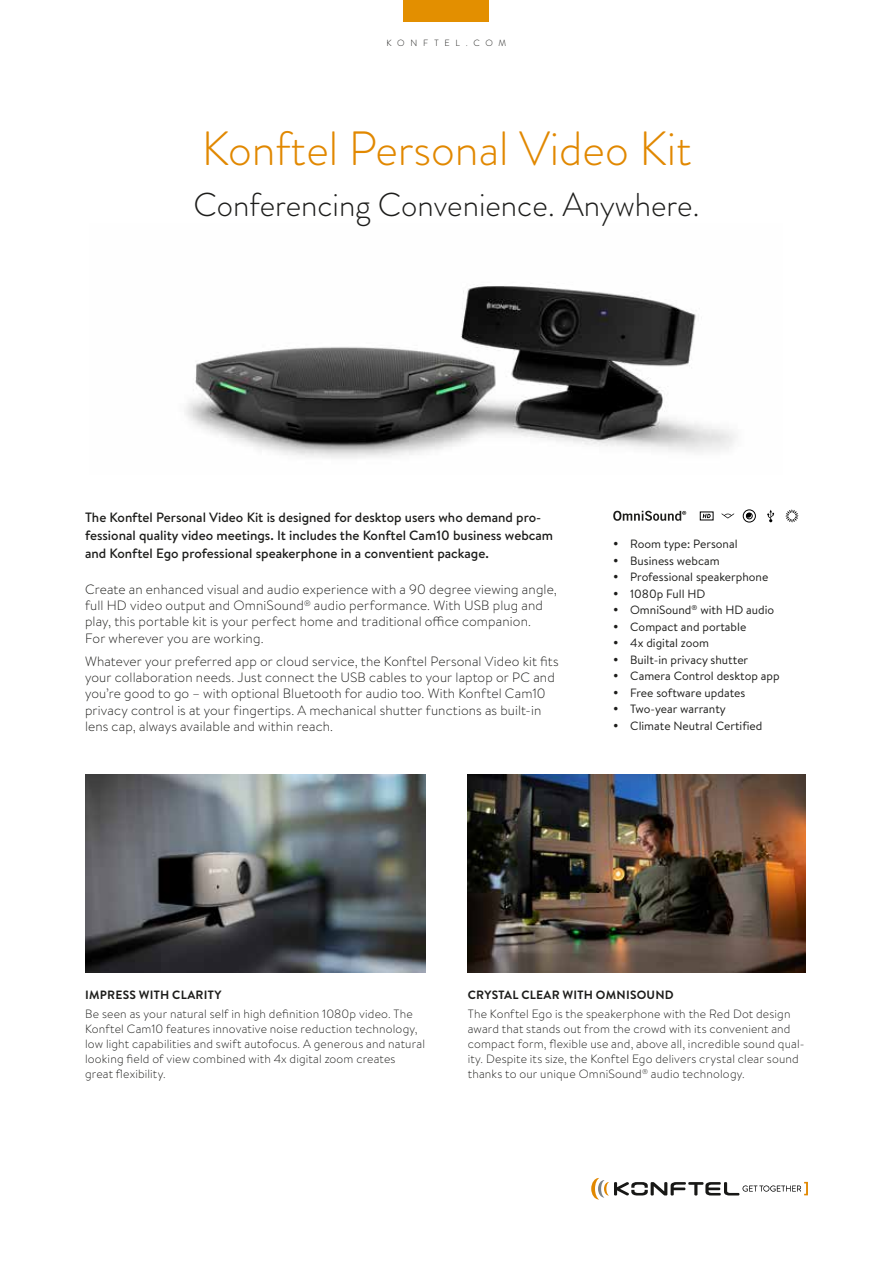
<style>
.page{position:relative;width:893px;height:1263px;background:#fff}
.page>*{position:absolute;margin:0;border:0;box-sizing:border-box;transform-origin:0 0}
.t1{font:300 48px "Brandon Grotesque";color:#e18800}
.t2{font:300 33px "Brandon Grotesque";color:#1d1d1b}
.t3{font:300 13.5px/16.2px "Brandon Text";letter-spacing:.01em;color:#1d1d1b}
.t4{font:500 13.5px/18px "Brandon Text";color:#1d1d1b}
.t5{font:300 12px/15px "Brandon Text";letter-spacing:.015em;color:#1d1d1b}
.t6{font:12px/16.5px "Brandon Text";color:#1d1d1b}
.t7{font:700 12px "Brandon Grotesque";letter-spacing:.02em;color:#1d1d1b}
.t8{font:300 9px "Brandon Grotesque";letter-spacing:.64em;color:#1d1d1b}
</style>
<div class="page">
<svg style="left:591px;top:1178px;width:217px;height:21px"></svg>
<div style="left:404px;top:0;width:85px;height:21px;background:#e38f00"></div>
<img style="left:185px;top:286px;width:551px;height:172px">
<svg style="left:613px;top:511px;width:73px;height:10px"></svg>
<div style="left:743px;top:510px;width:13px;height:12px;border:1px solid #000;border-radius:50%"></div>
<svg style="left:746px;top:513px;width:6px;height:6px"></svg>
<svg style="left:703px;top:514px;width:8px;height:4px"></svg>
<svg style="left:721px;top:513px;width:13px;height:5px"></svg>
<svg style="left:786px;top:510px;width:12px;height:12px"></svg>
<svg style="left:767px;top:510px;width:7px;height:12px"></svg>
<img style="left:468px;top:774px;width:338px;height:198px">
<img style="left:85px;top:774px;width:340px;height:198px">
<p class="t8" style="left:387px;top:36px;width:121px">KONFTEL.COM</p>
<h1 class="t1" style="left:202px;top:116px;width:492px">Konftel Personal Video Kit</h1>
<h2 class="t2" style="left:193px;top:183px;width:508px">Conferencing Convenience. Anywhere.</h2>
<p class="t4" style="left:85px;top:508px;width:470px">The Konftel Personal Video Kit is designed for desktop users who demand pro&shy;fessional quality video meetings. It includes the Konftel Cam10 business webcam and Konftel Ego professional speakerphone in a conventient package.</p>
<p class="t3" style="left:85px;top:581px;width:473px">Create an enhanced visual and audio experience with a 90 degree viewing angle, full HD video output and OmniSound<sup>®</sup> audio performance. With USB plug and play, this portable kit is your perfect home and traditional office companion.<br>For wherever you are working.</p>
<p class="t3" style="left:85px;top:653px;width:475px">Whatever your preferred app or cloud service, the Konftel Personal Video kit fits your collaboration needs. Just connect the USB cables to your laptop or PC and you’re good to go – with optional Bluetooth for audio too. With Konftel Cam10 privacy control is at your fingertips. A mechanical shutter functions as built-in lens cap, always available and within reach.</p>
<p class="t6" style="left:630px;top:536px;width:151px">Room type: Personal<br>Business webcam<br>Professional speakerphone<br>1080p Full HD<br>OmniSound<sup>®</sup> with HD audio<br>Compact and portable<br>4x digital zoom<br>Built-in privacy shutter<br>Camera Control desktop app<br>Free software updates<br>Two-year warranty<br>Climate Neutral Certified</p>
<p class="t7" style="left:85px;top:986px;width:138px">IMPRESS WITH CLARITY</p>
<p class="t5" style="left:85px;top:1006px;width:341px">Be seen as your natural self in high definition 1080p video. The Konftel Cam10 features innovative noise reduction technology, low light capabilities and swift autofocus. A generous and natural looking field of view combined with 4x digital zoom creates great flexibility.</p>
<p class="t7" style="left:468px;top:986px;width:207px">CRYSTAL CLEAR WITH OMNISOUND</p>
<p class="t5" style="left:468px;top:1006px;width:338px">The Konftel Ego is the speakerphone with the Red Dot design award that stands out from the crowd with its convenient and compact form, flexible use and, above all, incredible sound qual&shy;ity. Despite its size, the Konftel Ego delivers crystal clear sound thanks to our unique OmniSound<sup>®</sup> audio technology.</p>
</div>
